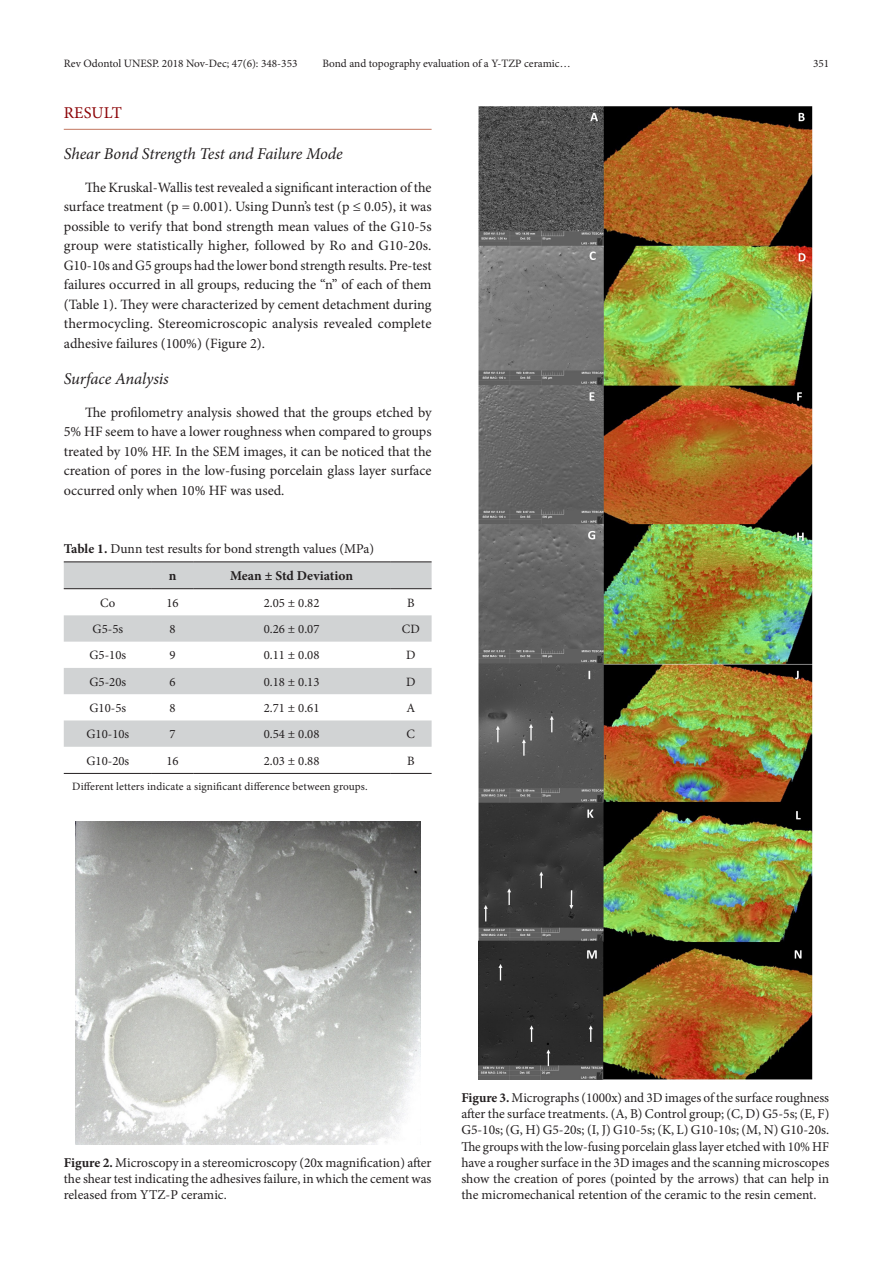
<style>
.page{position:relative;width:893px;height:1263px;background:#fff}
.page>*{position:absolute;margin:0;border:0;box-sizing:border-box;transform-origin:0 0}
.Heading2Alt{font:italic 16.5px "Minion Pro";letter-spacing:-.01em;color:#231f20}
.Heading2{font:italic 16.5px "Minion Pro";letter-spacing:-.01em;color:#231f20}
.t1{font:16.5px "Minion Pro";letter-spacing:.01em;color:#8b0205}
.Paragraph{font:14.25px/19.5px "Minion Pro";color:#231f20;text-align:justify}
.FigureCaption{font:13.5px/16.2px "Minion Pro";color:#231f20;text-align:justify}
.TableTitle{font:13.5px "Minion Pro";color:#231f20}
.TableHead{font:700 13.5px "Minion Pro";letter-spacing:-.005em;color:#231f20}
.TableBody{font:12.75px "Minion Pro";color:#231f20}
.TableFootnote{font:11.25px "Minion Pro";color:#231f20}
.s1{font-weight:700}
</style>
<div class="page">
<div style="left:64px;top:562px;width:368px;height:26px;background:#d1d3d4"></div>
<svg style="left:64px;top:589px;width:368px;height:184px"></svg>
<svg style="left:64px;top:615px;width:368px;height:132px;fill:#d1d3d4"></svg>
<hr style="left:64px;top:561px;width:88px;height:1px;background:#231f20">
<hr style="left:152px;top:561px;width:41px;height:1px;background:#231f20">
<hr style="left:193px;top:561px;width:197px;height:1px;background:#231f20">
<hr style="left:390px;top:561px;width:42px;height:1px;background:#231f20">
<hr style="left:64px;top:588px;width:88px;height:1px;background:#231f20">
<hr style="left:152px;top:588px;width:41px;height:1px;background:#231f20">
<hr style="left:193px;top:588px;width:197px;height:1px;background:#231f20">
<hr style="left:390px;top:588px;width:42px;height:1px;background:#231f20">
<hr style="left:64px;top:773px;width:88px;height:1px;background:#231f20">
<hr style="left:152px;top:773px;width:41px;height:1px;background:#231f20">
<hr style="left:193px;top:773px;width:197px;height:1px;background:#231f20">
<hr style="left:390px;top:773px;width:42px;height:1px;background:#231f20">
<img style="left:75px;top:822px;width:345px;height:322px">
<img style="left:478px;top:106px;width:334px;height:973px">
<hr style="left:64px;top:129px;width:368px;height:1px;background:#c27760">
<p class="TableFootnote" style="left:64px;top:56px;width:235px">Rev Odontol UNESP. 2018 Nov-Dec; 47(6): 348-353</p>
<p class="TableFootnote" style="left:322px;top:56px;width:250px">Bond and topography evaluation of a Y-TZP ceramic…</p>
<p class="t1" style="left:64px;top:102px;width:60px">RESULT</p>
<p class="Heading2Alt" style="left:64px;top:143px;width:281px">Shear Bond Strength Test and Failure Mode</p>
<p class="Paragraph" style="left:64px;top:177px;width:369px;text-indent:21px">The Kruskal-Wallis test revealed a significant interaction of the surface treatment (p = 0.001). Using Dunn’s test (p ≤ 0.05), it was possible to verify that bond strength mean values of the G10-5s group were statistically higher, followed by Ro and G10-20s.<br>G10-10s and G5 groups had the lower bond strength results. Pre-test failures occurred in all groups, reducing the “n” of each of them (Table 1). They were characterized by cement detachment during thermocycling. Stereomicroscopic analysis revealed complete adhesive failures (100%) (Figure 2).</p>
<p class="Heading2" style="left:64px;top:368px;width:107px">Surface Analysis</p>
<p class="Paragraph" style="left:64px;top:402px;width:369px;text-indent:21px">The profilometry analysis showed that the groups etched by 5% HF seem to have a lower roughness when compared to groups treated by 10% HF. In the SEM images, it can be noticed that the creation of pores in the low-fusing porcelain glass layer surface occurred only when 10% HF was used.</p>
<p class="TableTitle" style="left:64px;top:540px;width:312px"><span class="s1">Table 1.</span> Dunn test results for bond strength values (MPa)</p>
<p class="TableHead" style="left:169px;top:566px;width:9px">n</p>
<p class="TableHead" style="left:230px;top:566px;width:124px">Mean ± Std Deviation</p>
<p class="TableBody" style="left:100px;top:594px;width:17px">Co</p>
<p class="TableBody" style="left:166px;top:594px;width:14px">16</p>
<p class="TableBody" style="left:264px;top:594px;width:57px">2.05 ± 0.82</p>
<p class="TableBody" style="left:407px;top:594px;width:9px">B</p>
<p class="TableBody" style="left:93px;top:620px;width:32px">G5-5s</p>
<p class="TableBody" style="left:169px;top:620px;width:8px">8</p>
<p class="TableBody" style="left:264px;top:620px;width:57px">0.26 ± 0.07</p>
<p class="TableBody" style="left:402px;top:620px;width:19px">CD</p>
<p class="TableBody" style="left:89px;top:647px;width:38px">G5-10s</p>
<p class="TableBody" style="left:169px;top:647px;width:8px">9</p>
<p class="TableBody" style="left:264px;top:647px;width:57px">0.11 ± 0.08</p>
<p class="TableBody" style="left:406px;top:647px;width:11px">D</p>
<p class="TableBody" style="left:89px;top:673px;width:38px">G5-20s</p>
<p class="TableBody" style="left:169px;top:673px;width:8px">6</p>
<p class="TableBody" style="left:264px;top:673px;width:57px">0.18 ± 0.13</p>
<p class="TableBody" style="left:406px;top:673px;width:11px">D</p>
<p class="TableBody" style="left:89px;top:699px;width:38px">G10-5s</p>
<p class="TableBody" style="left:169px;top:699px;width:8px">8</p>
<p class="TableBody" style="left:264px;top:699px;width:57px">2.71 ± 0.61</p>
<p class="TableBody" style="left:406px;top:699px;width:10px">A</p>
<p class="TableBody" style="left:86px;top:726px;width:44px">G10-10s</p>
<p class="TableBody" style="left:169px;top:726px;width:8px">7</p>
<p class="TableBody" style="left:264px;top:726px;width:57px">0.54 ± 0.08</p>
<p class="TableBody" style="left:407px;top:726px;width:10px">C</p>
<p class="TableBody" style="left:86px;top:752px;width:44px">G10-20s</p>
<p class="TableBody" style="left:166px;top:752px;width:14px">16</p>
<p class="TableBody" style="left:264px;top:752px;width:57px">2.03 ± 0.88</p>
<p class="TableBody" style="left:407px;top:752px;width:9px">B</p>
<p class="TableFootnote" style="left:72px;top:779px;width:297px">Different letters indicate a significant difference between groups.</p>
<p class="TableFootnote" style="left:813px;top:56px;width:18px">351</p>
<p class="FigureCaption" style="left:64px;top:1154px;width:369px"><span class="s1">Figure 2.</span> Microscopy in a stereomicroscopy (20x magnification) after the shear test indicating the adhesives failure, in which the cement was released from YTZ-P ceramic.</p>
<p class="FigureCaption" style="left:461px;top:1090px;width:370px"><span class="s1">Figure 3.</span> Micrographs (1000x) and 3D images of the surface roughness after the surface treatments. (A, B) Control group; (C, D) G5-5s; (E, F)<br>G5-10s; (G, H) G5-20s; (I, J) G10-5s; (K, L) G10-10s; (M, N) G10-20s.<br>The groups with the low-fusing porcelain glass layer etched with 10% HF have a rougher surface in the 3D images and the scanning microscopes show the creation of pores (pointed by the arrows) that can help in the micromechanical retention of the ceramic to the resin cement.</p>
</div>
